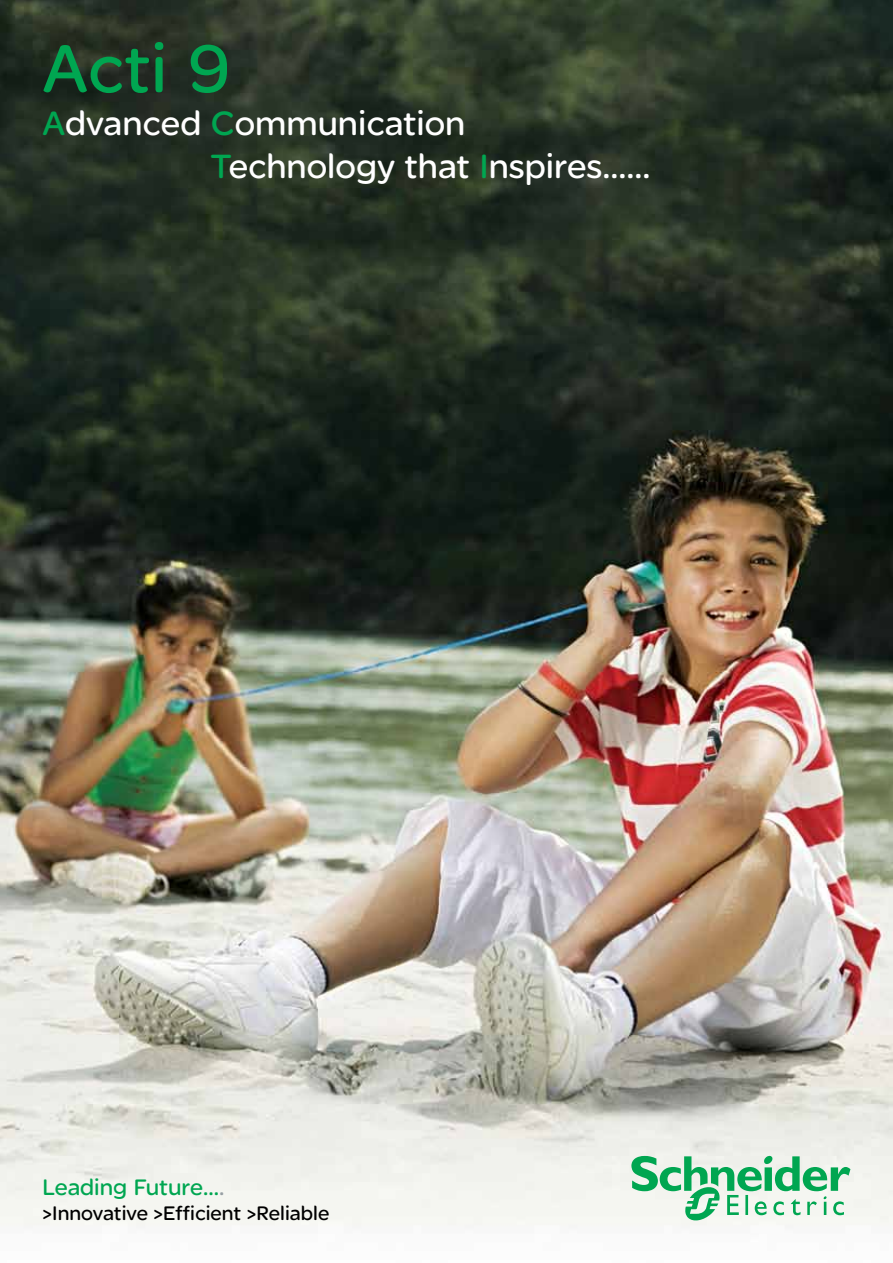
<style>
.page{position:relative;width:893px;height:1263px;background:#fff}
.page>*{position:absolute;margin:0;border:0;box-sizing:border-box;transform-origin:0 0}
.t1{font:72px "SE Optimist";color:#00a651}
.t2{font:36px/43.2px "SE Optimist";color:#fff}
.t3{font:24px "SE Optimist";color:#00a651}
.t4{font:21px "SE Optimist";color:#000}
.s1{color:#00a651}
.s2{color:#979fa4}
</style>
<div class="page">
<img style="left:0;top:0;width:893px;height:1227px">
<svg style="left:631px;top:1156px;width:219px;height:65px"></svg>
<h1 class="t1" style="left:43px;top:28px;width:190px">Acti 9</h1>
<p class="t2" style="left:211px;top:102px;width:441px;text-indent:-168px"><span class="s1">A</span>dvanced <span class="s1">C</span>ommunication<br><span class="s1">T</span>echnology that <span class="s1">I</span>nspires……</p>
<p class="t3" style="left:43px;top:1174px;width:183px">Leading Future...<span class="s2">.</span></p>
<p class="t4" style="left:43px;top:1202px;width:288px">&gt;Innovative &gt;Efficient &gt;Reliable</p>
</div>
